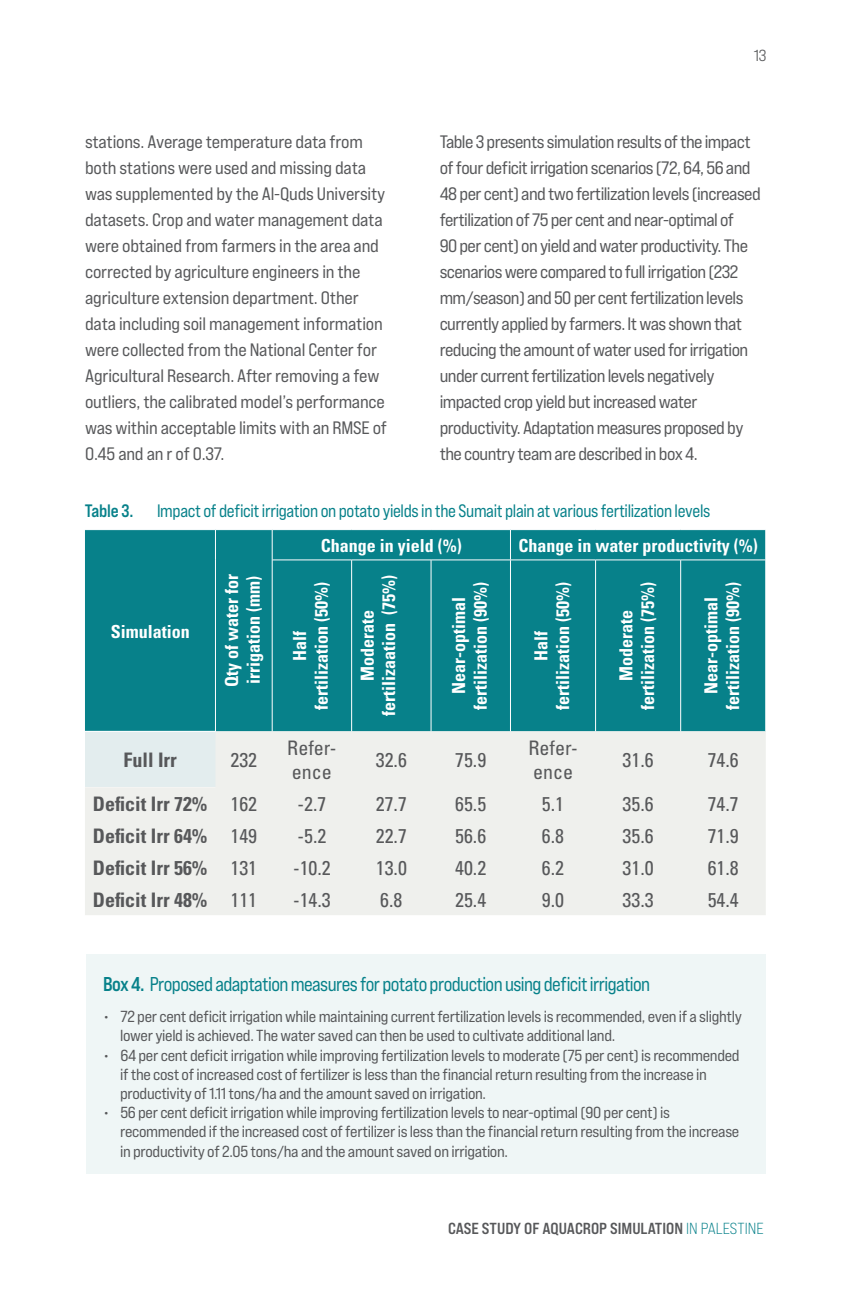
<style>
.page{position:relative;width:851px;height:1304px;background:#fff}
.page>*{position:absolute;margin:0;border:0;box-sizing:border-box;transform-origin:0 0}
.t1{font:condensed 20px/24px "Univers";color:#57585a}
.t2{font:20px "Bebas Neue Pro Exp Rg";letter-spacing:-.03em;color:#07818a;scale:.93 1}
.t3{font:700 condensed 20px "Univers";color:#57585a}
.Running_Text-_En-_Bo{font:18px/26px "Bebas Neue Pro Exp Rg";letter-spacing:-.03em;color:#57585a}
.Running_Text-_En-_Bo-2{font:18px/26px "Bebas Neue Pro Exp Rg";letter-spacing:-.01em;color:#57585a}
.t4{font:700 condensed 18px/21.6px "Univers";color:#fff;text-align:center}
.Table_of_figures{font:18px "Bebas Neue Pro Exp Rg";letter-spacing:-.02em;color:#07818a;scale:.94 1}
.Table_of_figures-2{font:18px "Bebas Neue Pro Exp Bd";letter-spacing:-.01em;color:#07818a;scale:.94 1}
.t5{font:16px/19.2px "Bebas Neue Pro Exp Rg";letter-spacing:-.02em;color:#57585a}
.t6{font:16px "Bebas Neue Pro Exp Bd";color:#57585a}
.Page_Numbering-Maste{font:16px "Bebas Neue Pro Exp Md";color:#57585a}
.s1{font-family:"Bebas Neue Pro Exp Bd"}
.s2{font-family:"Bebas Neue Pro Exp Bk";color:#07818a}
</style>
<div class="page">
<div style="left:85px;top:530px;width:680px;height:201px;background:#07818a"></div>
<div style="left:85px;top:731px;width:680px;height:184px;background:#eff0ed"></div>
<hr style="left:215px;top:530px;width:1px;height:30px;background:#fff">
<hr style="left:272px;top:530px;width:1px;height:30px;background:#fff">
<hr style="left:215px;top:560px;width:1px;height:171px;background:#fff">
<hr style="left:272px;top:560px;width:1px;height:171px;background:#fff">
<hr style="left:351px;top:560px;width:1px;height:171px;background:#fff">
<hr style="left:430px;top:560px;width:1px;height:171px;background:#fff">
<hr style="left:510px;top:530px;width:1px;height:30px;background:#fff">
<hr style="left:510px;top:560px;width:1px;height:171px;background:#fff">
<hr style="left:595px;top:560px;width:1px;height:171px;background:#fff">
<hr style="left:680px;top:560px;width:1px;height:171px;background:#fff">
<hr style="left:85px;top:731px;width:131px;height:1px;background:#fff">
<hr style="left:272px;top:560px;width:79px;height:1px;background:#fff">
<hr style="left:351px;top:560px;width:80px;height:1px;background:#fff">
<hr style="left:431px;top:560px;width:79px;height:1px;background:#fff">
<hr style="left:510px;top:560px;width:85px;height:1px;background:#fff">
<hr style="left:595px;top:560px;width:85px;height:1px;background:#fff">
<hr style="left:680px;top:560px;width:85px;height:1px;background:#fff">
<div style="left:86px;top:954px;width:679px;height:220px;background:#eff6f6"></div>
<p class="Page_Numbering-Maste" style="left:753px;top:46px;width:14px">13</p>
<p class="Running_Text-_En-_Bo-2" style="left:85px;top:129px;width:303px">stations. Average temperature data from both stations were used and missing data was supplemented by the Al-Quds University datasets. Crop and water management data were obtained from farmers in the area and corrected by agriculture engineers in the agriculture extension department. Other data including soil management information were collected from the National Center for Agricultural Research. After removing a few outliers, the calibrated model’s performance was within acceptable limits with an RMSE of 0.45 and an r of 0.37.</p>
<p class="Running_Text-_En-_Bo" style="left:439px;top:129px;width:322px">Table 3 presents simulation results of the impact of four deficit irrigation scenarios (72, 64, 56 and 48 per cent) and two fertilization levels (increased fertilization of 75 per cent and near-optimal of<br>90 per cent) on yield and water productivity. The scenarios were compared to full irrigation (232 mm/season) and 50 per cent fertilization levels currently applied by farmers. It was shown that reducing the amount of water used for irrigation under current fertilization levels negatively impacted crop yield but increased water productivity. Adaptation measures proposed by the country team are described in box 4.</p>
<p class="Table_of_figures-2" style="left:85px;top:499px;width:53px">Table 3.</p>
<p class="Table_of_figures" style="left:157px;top:500px;width:590px">Impact of deficit irrigation on potato yields in the Sumait plain at various fertilization levels</p>
<p class="t4" style="left:111px;top:620px;width:81px">Simulation</p>
<p class="t4" style="left:221px;top:687px;width:114px;text-align:left;rotate:-90deg">Qty of water for irrigation (mm)</p>
<p class="t3" style="left:123px;top:748px;width:55px">Full Irr</p>
<p class="t1" style="left:230px;top:748px;width:28px">232</p>
<p class="t4" style="left:321px;top:535px;width:143px">Change in yield (%)</p>
<p class="t4" style="left:518px;top:535px;width:241px">Change in water productivity (%)</p>
<p class="t4" style="left:289px;top:710px;width:130px;rotate:-90deg">Half<br>fertilization (50%)</p>
<p class="t4" style="left:356px;top:716px;width:143px;rotate:-90deg">Moderate fertilizaation (75%)</p>
<p class="t4" style="left:448px;top:710px;width:130px;rotate:-90deg">Near-optimal fertilization (90%)</p>
<p class="t4" style="left:530px;top:710px;width:130px;rotate:-90deg">Half<br>fertilization (50%)</p>
<p class="t4" style="left:615px;top:710px;width:130px;rotate:-90deg">Moderate fertilization (75%)</p>
<p class="t4" style="left:700px;top:710px;width:130px;rotate:-90deg">Near-optimal fertilization (90%)</p>
<p class="t1" style="left:287px;top:736px;width:51px">Refer&shy;ence</p>
<p class="t1" style="left:376px;top:748px;width:33px">32.6</p>
<p class="t1" style="left:455px;top:748px;width:33px">75.9</p>
<p class="t1" style="left:528px;top:736px;width:51px">Refer&shy;ence</p>
<p class="t1" style="left:622px;top:748px;width:33px">31.6</p>
<p class="t1" style="left:707px;top:748px;width:33px">74.6</p>
<p class="t3" style="left:93px;top:792px;width:116px">Deficit Irr 72%</p>
<p class="t1" style="left:230px;top:792px;width:28px">162</p>
<p class="t1" style="left:297px;top:792px;width:30px">-2.7</p>
<p class="t1" style="left:376px;top:792px;width:33px">27.7</p>
<p class="t1" style="left:455px;top:792px;width:33px">65.5</p>
<p class="t1" style="left:542px;top:792px;width:24px">5.1</p>
<p class="t1" style="left:622px;top:792px;width:33px">35.6</p>
<p class="t1" style="left:707px;top:792px;width:33px">74.7</p>
<p class="t3" style="left:93px;top:824px;width:116px">Deficit Irr 64%</p>
<p class="t1" style="left:230px;top:824px;width:28px">149</p>
<p class="t1" style="left:297px;top:824px;width:30px">-5.2</p>
<p class="t1" style="left:376px;top:824px;width:33px">22.7</p>
<p class="t1" style="left:455px;top:824px;width:33px">56.6</p>
<p class="t1" style="left:542px;top:824px;width:24px">6.8</p>
<p class="t1" style="left:622px;top:824px;width:33px">35.6</p>
<p class="t1" style="left:707px;top:824px;width:33px">71.9</p>
<p class="t3" style="left:93px;top:856px;width:116px">Deficit Irr 56%</p>
<p class="t1" style="left:230px;top:856px;width:28px">131</p>
<p class="t1" style="left:293px;top:856px;width:39px">-10.2</p>
<p class="t1" style="left:376px;top:856px;width:33px">13.0</p>
<p class="t1" style="left:455px;top:856px;width:33px">40.2</p>
<p class="t1" style="left:542px;top:856px;width:24px">6.2</p>
<p class="t1" style="left:622px;top:856px;width:33px">31.0</p>
<p class="t1" style="left:707px;top:856px;width:33px">61.8</p>
<p class="t3" style="left:93px;top:888px;width:116px">Deficit Irr 48%</p>
<p class="t1" style="left:230px;top:888px;width:28px">111</p>
<p class="t1" style="left:293px;top:888px;width:39px">-14.3</p>
<p class="t1" style="left:380px;top:888px;width:24px">6.8</p>
<p class="t1" style="left:455px;top:888px;width:33px">25.4</p>
<p class="t1" style="left:542px;top:888px;width:24px">9.0</p>
<p class="t1" style="left:622px;top:888px;width:33px">33.3</p>
<p class="t1" style="left:707px;top:888px;width:33px">54.4</p>
<p class="t2" style="left:103px;top:972px;width:589px"><span class="s1">Box 4.</span> Proposed adaptation measures for potato production using deficit irrigation</p>
<p class="t5" style="left:120px;top:1007px;width:623px;text-indent:-17px">• 72 per cent deficit irrigation while maintaining current fertilization levels is recommended, even if a slightly lower yield is achieved. The water saved can then be used to cultivate additional land.</p>
<p class="t5" style="left:120px;top:1045px;width:621px;text-indent:-17px">• 64 per cent deficit irrigation while improving fertilization levels to moderate (75 per cent) is recommended if the cost of increased cost of fertilizer is less than the financial return resulting from the increase in productivity of 1.11 tons/ha and the amount saved on irrigation.</p>
<p class="t5" style="left:120px;top:1103px;width:620px;text-indent:-17px">• 56 per cent deficit irrigation while improving fertilization levels to near-optimal (90 per cent) is recommended if the increased cost of fertilizer is less than the financial return resulting from the increase in productivity of 2.05 tons/ha and the amount saved on irrigation.</p>
<p class="t6" style="left:448px;top:1219px;width:317px">CASE STUDY OF AQUACROP SIMULATION <span class="s2">IN PALESTINE</span></p>
</div>
